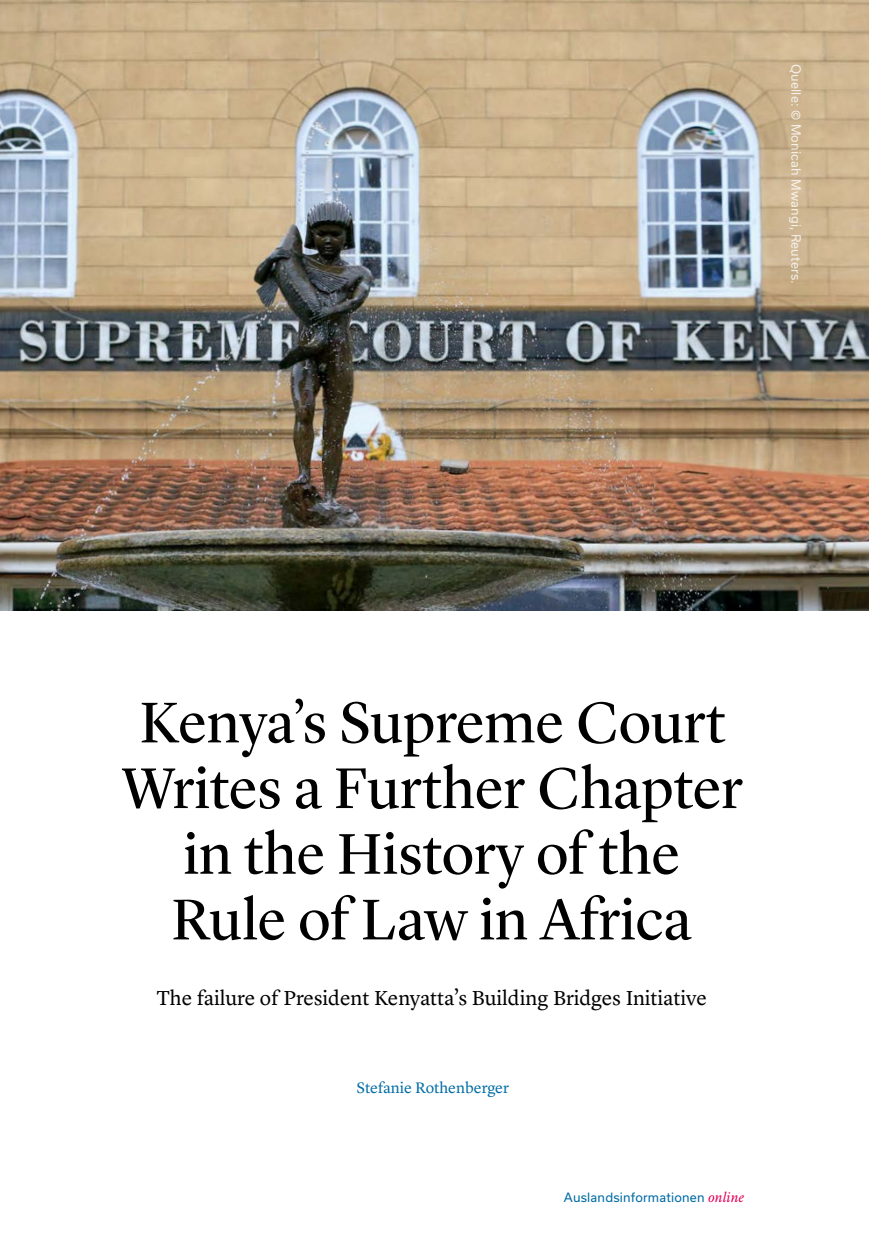
<style>
.page{position:relative;width:869px;height:1246px;background:#fff}
.page>*{position:absolute;margin:0;border:0;box-sizing:border-box;transform-origin:0 0}
.Header1{font:59.5px/65.6px "Lyon Display";color:#000;text-align:center}
.Header2{font:21px "Lyon Text";letter-spacing:-.005em;color:#000}
.Author{font:15.75px "Lyon Text";color:#006ca5}
.t1{font:12.25px "Usual";letter-spacing:.015em;color:#fff}
.Footer--right{font:12.25px "Usual";letter-spacing:.015em;color:#006ca5}
.s1{font-family:"Lyon Text";font-style:italic;font-size:14px;color:#e50059}
</style>
<div class="page">
<img style="left:0;top:0;width:868px;height:610px">
<p class="t1" style="left:802px;top:64px;width:221px;rotate:90deg">Quelle: © Monicah Mwangi, Reuters.</p>
<p class="Header1" style="left:122px;top:685px;width:621px">Kenya’s Supreme Court<br>Writes a Further Chapter in the History of the<br>Rule of Law in Africa</p>
<p class="Header2" style="left:156px;top:981px;width:551px">The failure of President Kenyatta’s Building Bridges Initiative</p>
<p class="Author" style="left:356px;top:1075px;width:154px">Stefanie Rothenberger</p>
<p class="Footer--right" style="left:563px;top:1190px;width:182px">Auslandsinformationen <span class="s1">online</span></p>
</div>
